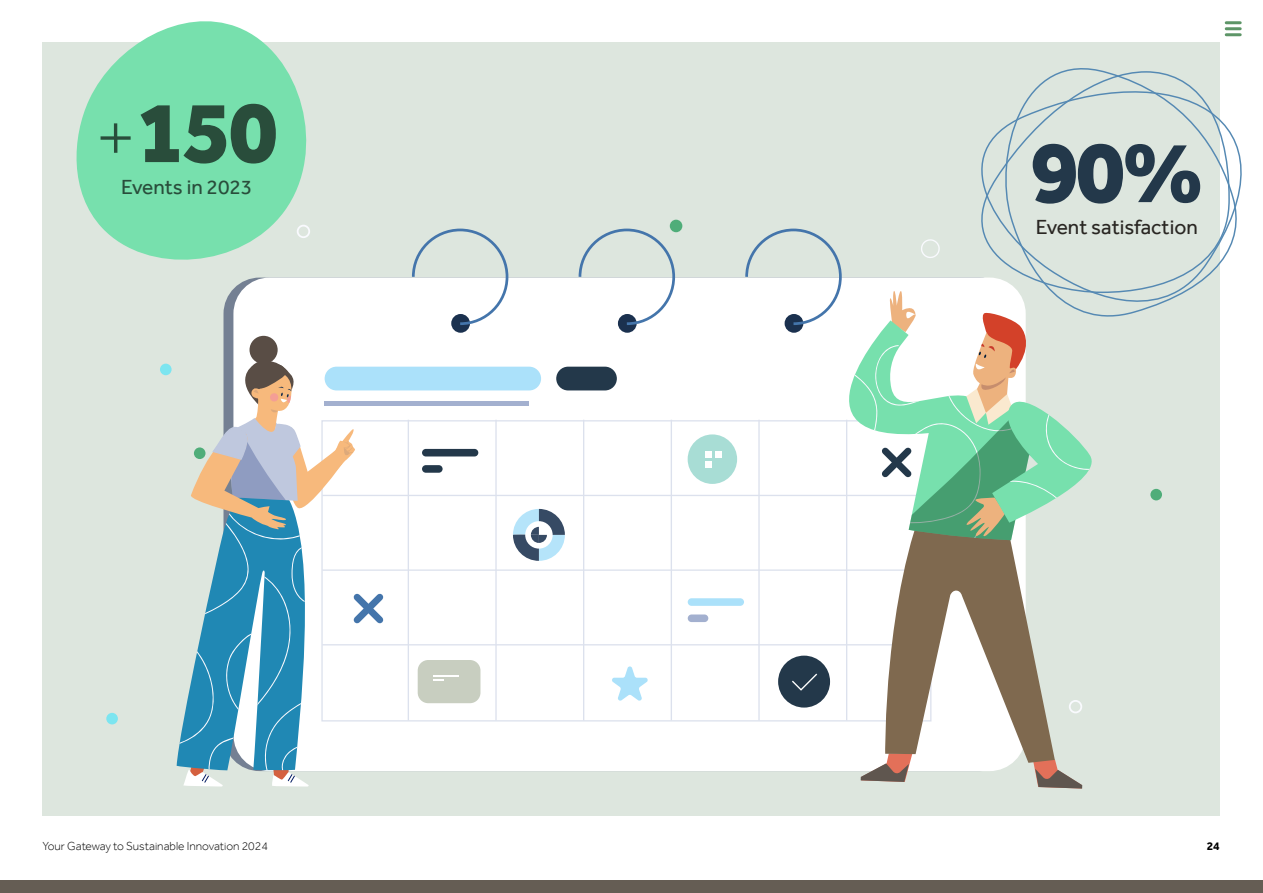
<style>
.page{position:relative;width:1263px;height:893px;background:#fff}
.page>*{position:absolute;margin:0;border:0;box-sizing:border-box;transform-origin:0 0}
.t1{font:800 90px "Effra";color:#294d3b}
.t2{font:800 90px "Effra";color:#23384a}
.t3{font:21px "Effra";color:#292622}
.t4{font:21px "Effra";color:#294d3b}
.t5{font:300 12px "Effra";color:#000}
.t6{font:700 12px "Effra";color:#000}
.s1{font-weight:300;font-size:75px}
</style>
<div class="page">
<div style="left:0;top:880px;width:1263px;height:13px;background:#655d54"></div>
<hr style="left:1226px;top:21px;width:14px;height:3px;background:#5d9567">
<hr style="left:1226px;top:27px;width:14px;height:3px;background:#5d9567">
<hr style="left:1226px;top:33px;width:14px;height:3px;background:#5d9567">
<div style="left:43px;top:43px;width:1177px;height:773px;background:#dde6de"></div>
<svg style="left:69px;top:21px;width:260px;height:239px;fill:#77e0ad"></svg>
<div style="left:297px;top:225px;width:13px;height:13px;border:2px solid #f9fafe;border-radius:50%"></div>
<div style="left:1069px;top:700px;width:13px;height:13px;border:2px solid #f9fafe;border-radius:50%"></div>
<div style="left:160px;top:364px;width:12px;height:11px;background:#7ce5f0;border-radius:50%"></div>
<div style="left:670px;top:220px;width:12px;height:12px;background:#4fad79;border-radius:50%"></div>
<div style="left:106px;top:713px;width:12px;height:11px;background:#7ce5f0;border-radius:50%"></div>
<div style="left:233px;top:278px;width:793px;height:493px;background:#fff;border-radius:36px"></div>
<div style="left:451px;top:314px;width:19px;height:19px;background:#1b314f;border-radius:50%"></div>
<svg style="left:411px;top:228px;width:99px;height:98px"></svg>
<div style="left:618px;top:314px;width:19px;height:19px;background:#1b314f;border-radius:50%"></div>
<svg style="left:577px;top:228px;width:99px;height:98px"></svg>
<div style="left:325px;top:367px;width:216px;height:23px;background:#abe1fa;border-radius:12px"></div>
<div style="left:556px;top:367px;width:61px;height:23px;background:#23384a;border-radius:12px"></div>
<div style="left:325px;top:401px;width:204px;height:5px;background:#a3b0cf"></div>
<hr style="left:322px;top:495px;width:610px;height:1px;background:#bfc8de">
<hr style="left:408px;top:420px;width:1px;height:301px;background:#bfc8de">
<hr style="left:495px;top:420px;width:2px;height:301px;background:#bfc8de">
<hr style="left:583px;top:420px;width:1px;height:301px;background:#bfc8de">
<hr style="left:671px;top:420px;width:1px;height:301px;background:#bfc8de">
<hr style="left:758px;top:420px;width:2px;height:301px;background:#bfc8de">
<hr style="left:846px;top:420px;width:1px;height:301px;background:#bfc8de">
<hr style="left:322px;top:569px;width:610px;height:2px;background:#bfc8de">
<hr style="left:322px;top:644px;width:610px;height:1px;background:#bfc8de">
<svg style="left:513px;top:509px;width:52px;height:52px"></svg>
<div style="left:688px;top:434px;width:49px;height:50px;background:#a8ddd5;border-radius:50%"></div>
<div style="left:715px;top:451px;width:7px;height:7px;background:#fff"></div>
<div style="left:705px;top:451px;width:6px;height:7px;background:#fff"></div>
<div style="left:705px;top:461px;width:6px;height:7px;background:#fff"></div>
<div style="left:418px;top:660px;width:62px;height:43px;background:#c8cec0;border-radius:11px"></div>
<svg style="left:433px;top:679px;width:11px;height:2px"></svg>
<hr style="left:433px;top:675px;width:25px;height:2px;background:#fff">
<div style="left:422px;top:449px;width:56px;height:7px;background:#23384a;border-radius:4px"></div>
<div style="left:422px;top:465px;width:21px;height:8px;background:#23384a;border-radius:4px"></div>
<div style="left:688px;top:598px;width:56px;height:8px;background:#abe1fa;border-radius:4px"></div>
<div style="left:688px;top:614px;width:20px;height:8px;background:#a3b0cf;border-radius:4px"></div>
<svg style="left:612px;top:666px;width:36px;height:35px"></svg>
<div style="left:778px;top:656px;width:52px;height:52px;background:#23384a;border-radius:50%"></div>
<svg style="left:792px;top:673px;width:25px;height:18px"></svg>
<div style="left:249px;top:336px;width:29px;height:28px;background:#594d45;border-radius:50%"></div>
<svg style="left:177px;top:349px;width:212px;height:438px"></svg>
<svg style="left:1033px;top:760px;width:49px;height:29px"></svg>
<svg style="left:861px;top:763px;width:49px;height:19px"></svg>
<svg style="left:883px;top:540px;width:172px;height:223px;fill:#7f694f"></svg>
<svg style="left:744px;top:228px;width:348px;height:312px"></svg>
<div style="left:1150px;top:489px;width:12px;height:11px;background:#4fad79;border-radius:50%"></div>
<svg style="left:938px;top:136px;width:56px;height:186px"></svg>
<svg style="left:994px;top:68px;width:248px;height:263px"></svg>
<h1 class="t1" style="left:95px;top:78px;width:185px"><span class="s1">+</span>150</h1>
<h2 class="t4" style="left:121px;top:174px;width:133px">Events in 2023</h2>
<h1 class="t2" style="left:1029px;top:118px;width:177px">90%</h1>
<h2 class="t3" style="left:1036px;top:214px;width:163px">Event satisfaction</h2>
<p class="t5" style="left:43px;top:839px;width:227px">Your Gateway to Sustainable Innovation 2024</p>
<p class="t6" style="left:1207px;top:839px;width:15px">24</p>
</div>
